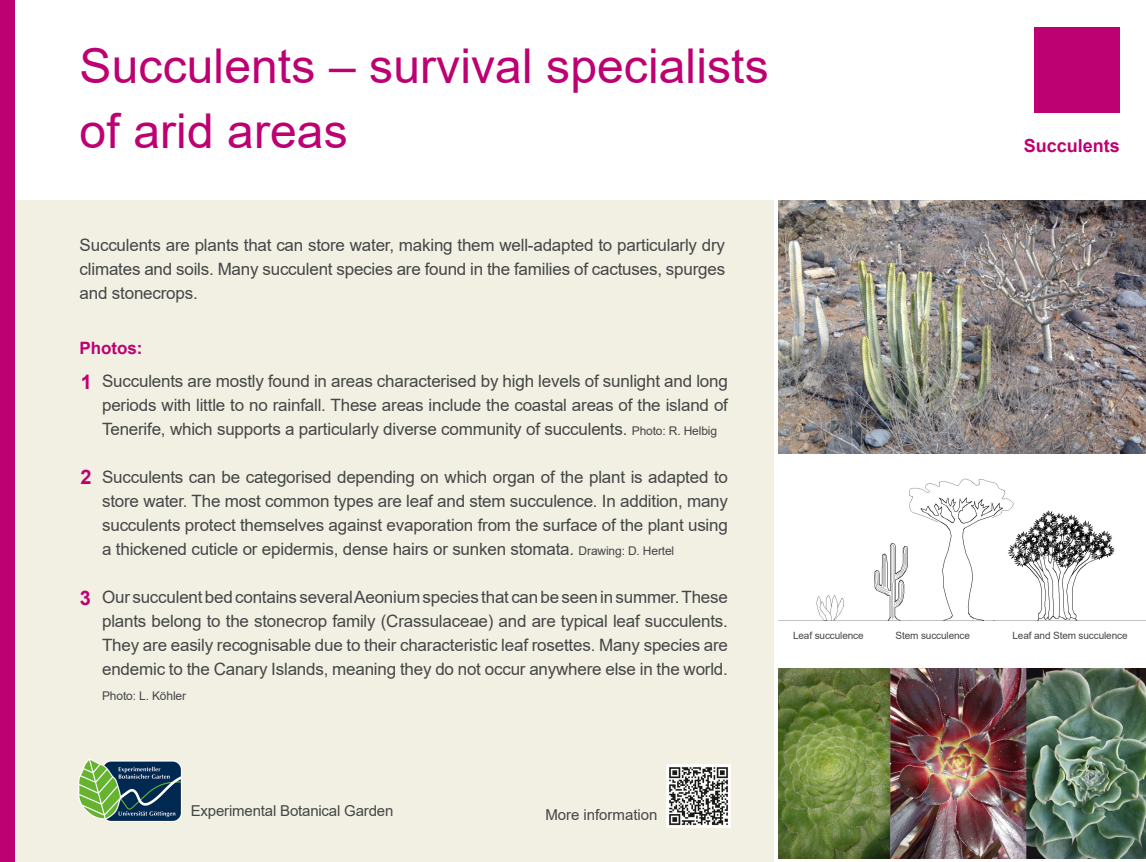
<style>
.page{position:relative;width:1146px;height:862px;background:#fff}
.page>*{position:absolute;margin:0;border:0;box-sizing:border-box;transform-origin:0 0}
.t1{font:48px "Arial";color:#bd0172}
.t2{font:700 20px "Arial";color:#bd0172}
.t3{font:700 18px "Arial";color:#bd0172}
.Einf__Abs{font:17px/24px "Arial";letter-spacing:-.01em;color:#454647;text-align:justify}
.Einf__Abs-2{font:700 17px "Arial";color:#bd0172}
.Einf__Abs-3{font:15px "Arial";letter-spacing:-.01em;color:#454647}
.Einf__Abs-4{font:12px "Arial";letter-spacing:-.01em;color:#454647}
.Einf__Abs-5{font:10px "Arial";letter-spacing:-.01em;color:#454647}
.s1{font-size:12px}
</style>
<div class="page">
<div style="left:6px;top:200px;width:767px;height:662px;background:#f1f0e2"></div>
<img style="left:78px;top:758px;width:104px;height:63px">
<img style="left:666px;top:764px;width:64px;height:63px">
<div style="left:0;top:0;width:14px;height:862px;background:#bd0172"></div>
<img style="left:778px;top:478px;width:366px;height:143px">
<img style="left:778px;top:668px;width:367px;height:190px">
<div style="left:1034px;top:27px;width:85px;height:85px;background:#bd0172"></div>
<img style="left:778px;top:201px;width:367px;height:253px">
<p class="t1" style="left:80px;top:33px;width:690px">Succulents – survival specialists</p>
<p class="t1" style="left:80px;top:98px;width:269px">of arid areas</p>
<p class="t3" style="left:1023px;top:133px;width:98px">Succulents</p>
<p class="Einf__Abs" style="left:80px;top:233px;width:647px">Succulents are plants that can store water, making them well-adapted to particularly dry climates and soils. Many succulent species are found in the families of cactuses, spurges and stonecrops.</p>
<p class="Einf__Abs-2" style="left:79px;top:336px;width:65px">Photos:</p>
<p class="t2" style="left:81px;top:368px;width:13px">1</p>
<p class="t2" style="left:81px;top:462px;width:13px">2</p>
<p class="t2" style="left:80px;top:584px;width:13px">3</p>
<p class="Einf__Abs" style="left:102px;top:369px;width:627px">Succulents are mostly found in areas characterised by high levels of sunlight and long periods with little to no rainfall. These areas include the coastal areas of the island of Tenerife, which supports a particularly diverse community of succulents. <span class="s1">Photo: R. Helbig</span></p>
<p class="Einf__Abs" style="left:102px;top:465px;width:627px">Succulents can be categorised depending on which organ of the plant is adapted to store water. The most common types are leaf and stem succulence. In addition, many succulents protect themselves against evaporation from the surface of the plant using a thickened cuticle or epidermis, dense hairs or sunken stomata. <span class="s1">Drawing: D. Hertel</span></p>
<p class="Einf__Abs" style="left:102px;top:585px;width:627px">Our succulent bed contains several Aeonium species that can be seen in summer. These plants belong to the stonecrop family (Crassulaceae) and are typical leaf succulents.<br>They are easily recognisable due to their characteristic leaf rosettes. Many species are endemic to the Canary Islands, meaning they do not occur anywhere else in the world.</p>
<p class="Einf__Abs-4" style="left:102px;top:688px;width:85px">Photo: L. Köhler</p>
<p class="Einf__Abs-5" style="left:792px;top:629px;width:72px">Leaf succulence</p>
<p class="Einf__Abs-5" style="left:895px;top:629px;width:76px">Stem succulence</p>
<p class="Einf__Abs-5" style="left:1012px;top:629px;width:117px">Leaf and Stem succulence</p>
<p class="Einf__Abs-3" style="left:191px;top:800px;width:204px">Experimental Botanical Garden</p>
<p class="Einf__Abs-3" style="left:545px;top:804px;width:114px">More information</p>
</div>
